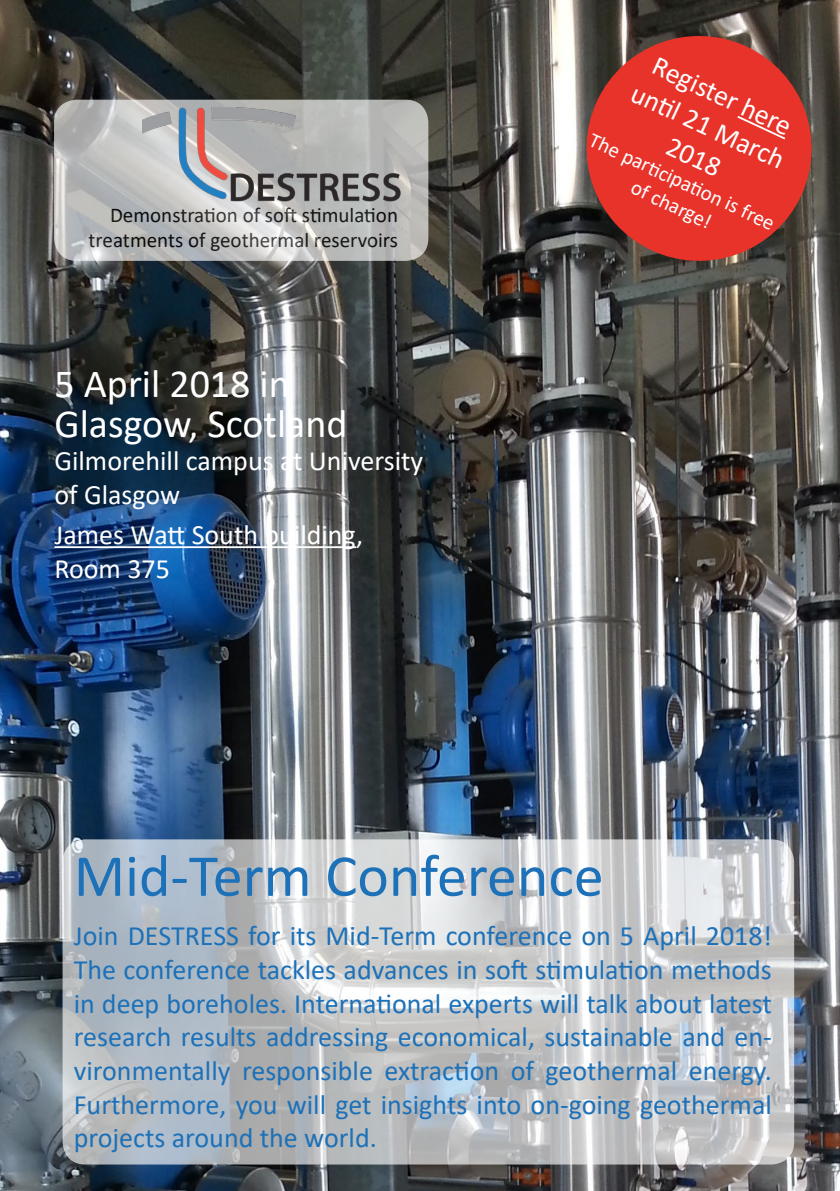
<style>
.page{position:relative;width:840px;height:1191px;background:#fff}
.page>*{position:absolute;margin:0;border:0;box-sizing:border-box;transform-origin:0 0}
.t1{font:60px "Calibri";color:#1d71b8}
.t2{font:40px/40px "Calibri";color:#fff}
.t3{font:28px/33.6px "Calibri";color:#1d71b8;text-align:justify}
.t4{font:28px/33.6px "Calibri";color:#fff}
.t5{font:21px/25.2px "Calibri";color:#000;text-align:right}
.t6{font:21px/25.2px "Calibri";color:#fff;text-align:center}
</style>
<div class="page">
<img style="left:0;top:0;width:839px;height:1191px">
<svg style="left:54px;top:100px;width:374px;height:161px;background:#bfc0bf"></svg>
<img style="left:143px;top:108px;width:258px;height:98px">
<hr style="left:54px;top:546px;width:302px;height:2px;background:#fff">
<svg style="left:62px;top:839px;width:731px;height:325px;background:#c4c7cb"></svg>
<svg style="left:570px;top:20px;width:256px;height:256px;background:#b0443c"></svg>
<svg style="left:735px;top:114px;width:51px;height:27px"></svg>
<p class="t5" style="left:88px;top:202px;width:311px">Demonstration of soft stimulation treatments of geothermal reservoirs</p>
<h2 class="t2" style="left:54px;top:362px;width:294px">5 April 2018 in<br>Glasgow, Scotland</h2>
<p class="t4" style="left:54px;top:443px;width:370px">Gilmorehill campus at University of Glasgow</p>
<p class="t4" style="left:54px;top:517px;width:310px">James Watt South building,<br>Room 375</p>
<p class="t4" style="left:654px;top:45px;width:167px;text-align:center;rotate:25deg">Register here unti l 21 March<br>2018</p>
<p class="t6" style="left:595px;top:127px;width:203px;rotate:25deg">The parti cipati on is free of charge!</p>
<h1 class="t1" style="left:74px;top:834px;width:531px">Mid-Term Conference</h1>
<p class="t3" style="left:74px;top:918px;width:699px">Join DESTRESS for its Mid-Term conference on 5 April 2018!<br>The conference tackles advances in soft stimulation methods in deep boreholes. International experts will talk about latest research results addressing economical, sustainable and en&shy;vironmentally responsible extraction of geothermal energy.<br>Furthermore, you will get insights into on-going geothermal projects around the world.</p>
</div>
